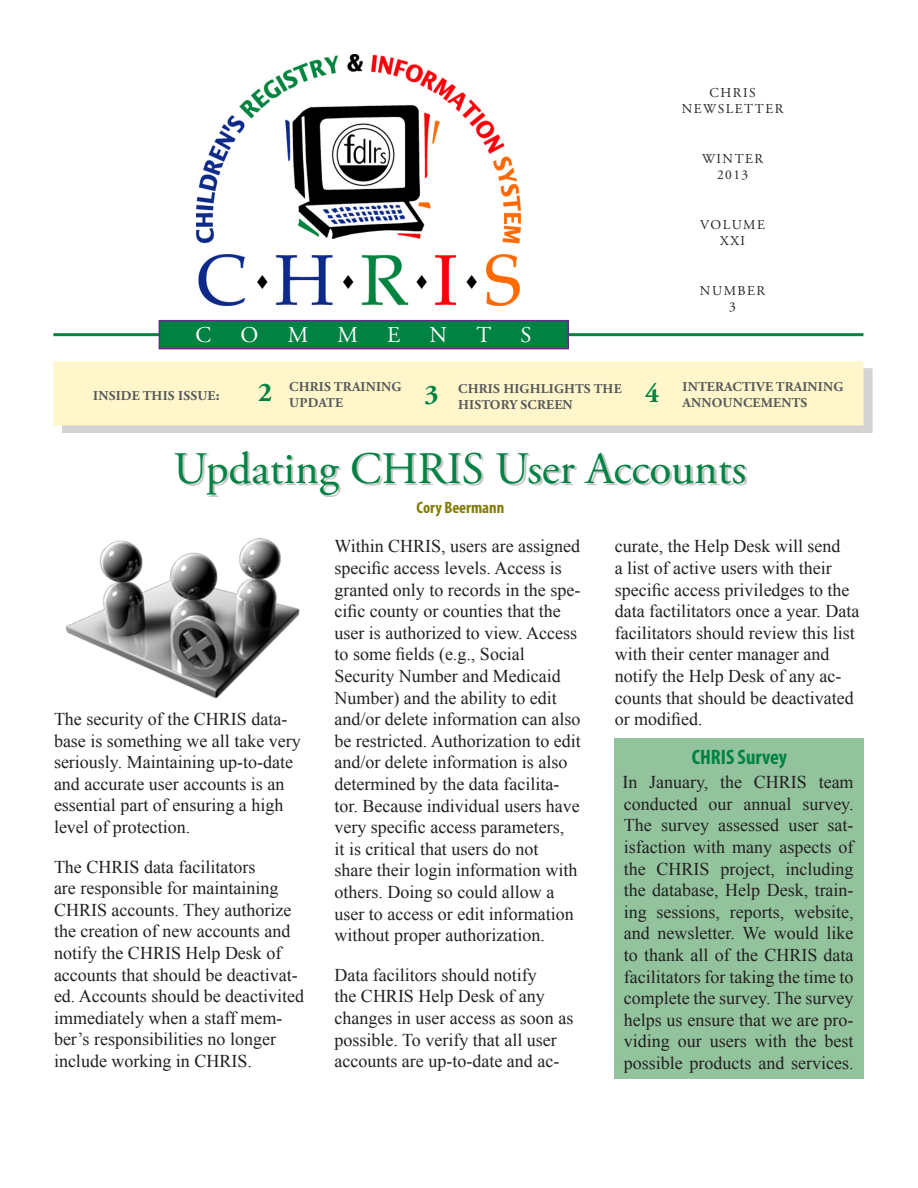
<style>
.page{position:relative;width:918px;height:1188px;background:#fff}
.page>*{position:absolute;margin:0;border:0;box-sizing:border-box;transform-origin:0 0}
.t1{font:45px "Adobe Garamond Pro";color:#008242}
.t2{font:700 27px "Adobe Garamond Pro";color:#008242}
.t3{font:22.5px "Adobe Garamond Pro";color:#fff}
.t4{font:700 condensed 21px "Myriad Pro";color:#008242}
.t5{font:18px/21.6px "Times New Roman";color:#231f20}
.t6{font:700 condensed 16.5px "Myriad Pro";color:#827b00}
.t7{font:700 13.5px/16.2px "Adobe Garamond Pro";letter-spacing:.015em;color:#57585a}
.t8{font:13.5px/16.5px "Adobe Garamond Pro";letter-spacing:.115em;color:#231f20;text-align:center}
.s1{font-size:15px}
</style>
<div class="page">
<hr style="left:53px;top:333px;width:810px;height:3px;background:#008242">
<div style="left:159px;top:320px;width:410px;height:29px;background:#008242;border:2px solid #652d91"></div>
<img style="left:197px;top:54px;width:324px;height:251px">
<div style="left:62px;top:369px;width:810px;height:64px;background:#231f20;opacity:.2"></div>
<div style="left:53px;top:361px;width:810px;height:64px;background:#fff7cb;border:4px solid #fff7cb"></div>
<div style="left:177px;top:452px;width:570px;height:45px;background:#231f20;opacity:.25"></div>
<img style="left:66px;top:538px;width:234px;height:161px">
<div style="left:615px;top:738px;width:249px;height:341px;background:#92c39c"></div>
<p class="t8" style="left:710px;top:85px;width:48px">CHRIS</p>
<p class="t8" style="left:682px;top:101px;width:103px">NEWSLETTER</p>
<p class="t8" style="left:702px;top:151px;width:63px">WINTER</p>
<p class="t8" style="left:717px;top:167px;width:33px">2013</p>
<p class="t8" style="left:700px;top:217px;width:66px">VOLUME</p>
<p class="t8" style="left:720px;top:233px;width:27px">XXI</p>
<p class="t3" style="left:196px;top:322px;width:17px">C</p>
<p class="t3" style="left:241px;top:322px;width:19px">O</p>
<p class="t3" style="left:288px;top:322px;width:22px">M</p>
<p class="t3" style="left:337px;top:322px;width:22px">M</p>
<p class="t3" style="left:387px;top:322px;width:15px">E</p>
<p class="t3" style="left:430px;top:322px;width:19px">N</p>
<p class="t3" style="left:477px;top:322px;width:16px">T</p>
<p class="t3" style="left:520px;top:322px;width:13px">S</p>
<p class="t7" style="left:289px;top:379px;width:114px">CHRIS TRAINING<br>UPDATE</p>
<p class="t7" style="left:458px;top:381px;width:165px">CHRIS HIGHLIGHTS THE</p>
<p class="t7" style="left:93px;top:388px;width:128px">INSIDE THIS ISSUE<span class="s1">:</span></p>
<p class="t2" style="left:258px;top:376px;width:16px">2</p>
<p class="t2" style="left:424px;top:379px;width:16px">3</p>
<p class="t2" style="left:645px;top:378px;width:16px">4</p>
<p class="t7" style="left:458px;top:397px;width:116px">HISTORY SCREEN</p>
<p class="t8" style="left:700px;top:283px;width:67px">NUMBER<br>3</p>
<p class="t7" style="left:683px;top:379px;width:162px">INTERACTIVE TRAINING</p>
<p class="t7" style="left:683px;top:395px;width:126px">ANNOUNCEMENTS</p>
<p class="t1" style="left:174px;top:442px;width:574px">Updating CHRIS User Accounts</p>
<p class="t5" style="left:54px;top:708px;width:248px">The security of the CHRIS data&shy;base is something we all take very seriously. Maintaining up-to-date and accurate user accounts is an essential part of ensuring a high level of protection.</p>
<p class="t5" style="left:54px;top:855px;width:252px">The CHRIS data facilitators<br>are responsible for maintaining<br>CHRIS accounts. They authorize the creation of new accounts and notify the CHRIS Help Desk of accounts that should be deactivat&shy;ed. Accounts should be deactivited immediately when a staff mem&shy;ber’s responsibilities no longer include working in CHRIS.</p>
<p class="t6" style="left:417px;top:498px;width:89px">Cory Beermann</p>
<p class="t5" style="left:334px;top:535px;width:248px">Within CHRIS, users are assigned specific access levels. Access is granted only to records in the spe&shy;cific county or counties that the user is authorized to view. Access to some fields (e.g., Social Security Number and Medicaid Number) and the ability to edit and/or delete information can also be restricted. Authorization to edit and/or delete information is also determined by the data facilita&shy;tor. Because individual users have very specific access parameters,<br>it is critical that users do not share their login information with others. Doing so could allow a user to access or edit information without proper authorization.</p>
<p class="t5" style="left:334px;top:964px;width:240px">Data facilitors should notify<br>the CHRIS Help Desk of any changes in user access as soon as possible. To verify that all user accounts are up-to-date and ac-</p>
<p class="t5" style="left:615px;top:535px;width:246px">curate, the Help Desk will send<br>a list of active users with their specific access priviledges to the data factilitators once a year. Data facilitators should review this list with their center manager and notify the Help Desk of any ac&shy;counts that should be deactivated or modified.</p>
<p class="t4" style="left:692px;top:743px;width:97px">CHRIS Survey</p>
<p class="t5" style="left:622px;top:771px;width:233px;text-align:justify">In January, the CHRIS team conducted our annual survey.<br>The survey assessed user sat&shy;isfaction with many aspects of the CHRIS project, including the database, Help Desk, train&shy;ing sessions, reports, website, and newsletter. We would like to thank all of the CHRIS data facilitators for taking the time to complete the survey. The survey helps us ensure that we are pro&shy;viding our users with the best possible products and services.</p>
</div>
